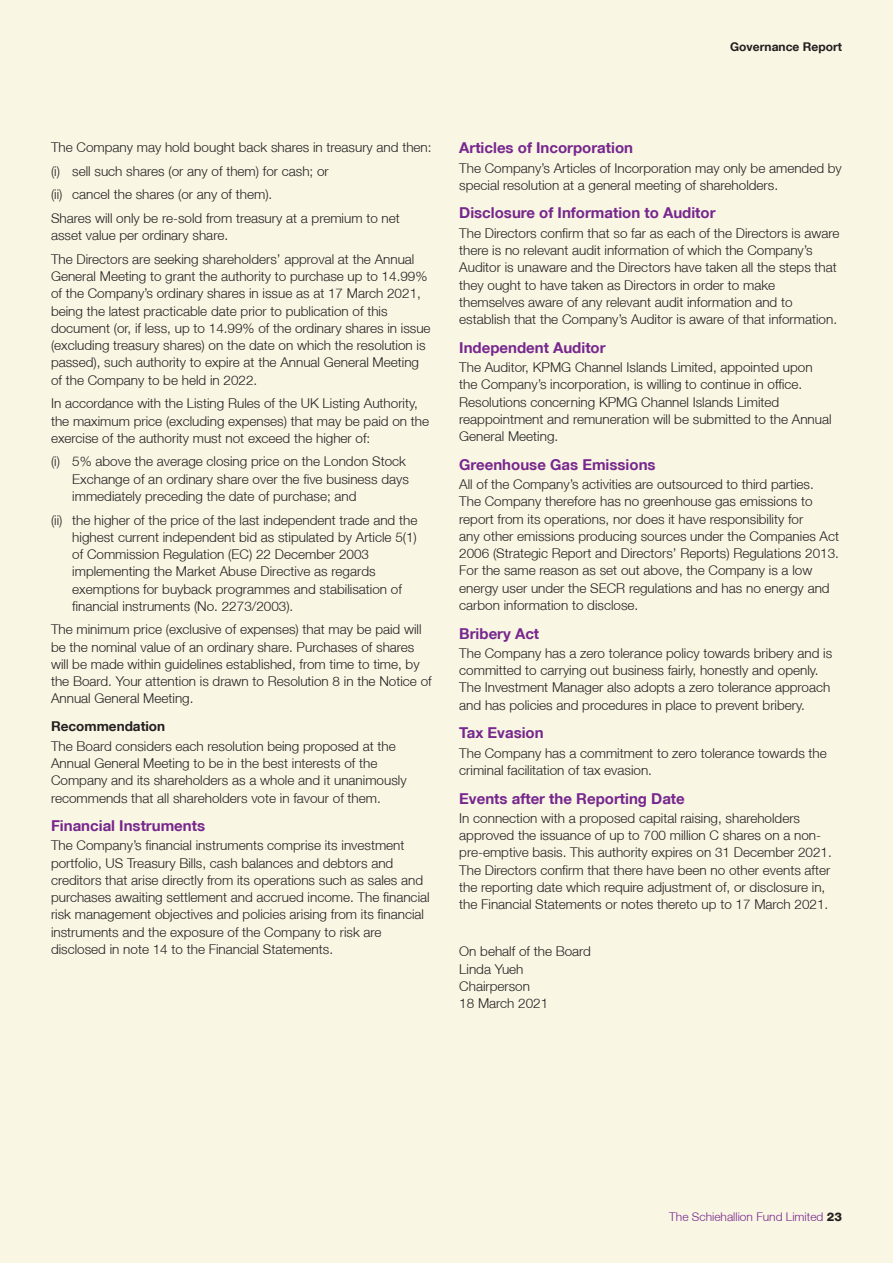
<style>
.page{position:relative;width:893px;height:1263px;background:#f9f6e4}
.page>*{position:absolute;margin:0;border:0;box-sizing:border-box;transform-origin:0 0}
.t1{font:700 15px "Helvetica Neue LT";color:#77278d}
.t2{font:300 13.5px/17.2px "Helvetica Neue LT";color:#231f20}
.t3{font:700 13.5px "Helvetica Neue LT";color:#231f20}
.t4{font:300 12px "Helvetica Neue LT";color:#77278d}
.t5{font:700 12px "Helvetica Neue LT";color:#231f20}
.s1{font-weight:800;color:#231f20}
</style>
<div class="page">
<p class="t5" style="left:730px;top:39px;width:113px">Governance Report</p>
<p class="t2" style="left:51px;top:135px;width:382px;line-height:23.7px">The Company may hold bought back shares in treasury and then: (i) sell such shares (or any of them) for cash; or<br>(ii) cancel the shares (or any of them).<br>Shares will only be re-sold from treasury at a premium to net</p>
<p class="t2" style="left:51px;top:223px;width:365px;line-height:23.7px">asset value per ordinary share.<br>The Directors are seeking shareholders’ approval at the Annual</p>
<p class="t2" style="left:51px;top:267px;width:381px">General Meeting to grant the authority to purchase up to 14.99% of the Company’s ordinary shares in issue as at 17 March 2021, being the latest practicable date prior to publication of this document (or, if less, up to 14.99% of the ordinary shares in issue (excluding treasury shares) on the date on which the resolution is passed), such authority to expire at the Annual General Meeting of the Company to be held in 2022.</p>
<p class="t2" style="left:51px;top:395px;width:380px">In accordance with the Listing Rules of the UK Listing Authority, the maximum price (excluding expenses) that may be paid on the exercise of the authority must not exceed the higher of:</p>
<p class="t2" style="left:72px;top:453px;width:338px;text-indent:-21px">(i) 5% above the average closing price on the London Stock<br>Exchange of an ordinary share over the five business days immediately preceding the date of purchase; and</p>
<p class="t2" style="left:72px;top:511px;width:347px;text-indent:-21px">(ii) the higher of the price of the last independent trade and the highest current independent bid as stipulated by Article 5(1) of Commission Regulation (EC) 22 December 2003 implementing the Market Abuse Directive as regards exemptions for buyback programmes and stabilisation of financial instruments (No. 2273/2003).</p>
<p class="t2" style="left:51px;top:621px;width:382px">The minimum price (exclusive of expenses) that may be paid will be the nominal value of an ordinary share. Purchases of shares will be made within guidelines established, from time to time, by the Board. Your attention is drawn to Resolution 8 in the Notice of Annual General Meeting.</p>
<p class="t3" style="left:51px;top:718px;width:116px">Recommendation</p>
<p class="t2" style="left:51px;top:737px;width:357px">The Board considers each resolution being proposed at the Annual General Meeting to be in the best interests of the Company and its shareholders as a whole and it unanimously recommends that all shareholders vote in favour of them.</p>
<p class="t1" style="left:51px;top:816px;width:156px">Financial Instruments</p>
<p class="t2" style="left:51px;top:837px;width:380px">The Company’s financial instruments comprise its investment portfolio, US Treasury Bills, cash balances and debtors and creditors that arise directly from its operations such as sales and purchases awaiting settlement and accrued income. The financial risk management objectives and policies arising from its financial instruments and the exposure of the Company to risk are disclosed in note 14 to the Financial Statements.</p>
<p class="t1" style="left:459px;top:139px;width:175px">Articles of Incorporation</p>
<p class="t2" style="left:459px;top:159px;width:384px">The Company’s Articles of Incorporation may only be amended by special resolution at a general meeting of shareholders.</p>
<p class="t1" style="left:459px;top:204px;width:258px">Disclosure of Information to Auditor</p>
<p class="t2" style="left:459px;top:224px;width:382px">The Directors confirm that so far as each of the Directors is aware there is no relevant audit information of which the Company’s Auditor is unaware and the Directors have taken all the steps that they ought to have taken as Directors in order to make themselves aware of any relevant audit information and to establish that the Company’s Auditor is aware of that information.</p>
<p class="t1" style="left:459px;top:338px;width:148px">Independent Auditor</p>
<p class="t2" style="left:459px;top:358px;width:374px">The Auditor, KPMG Channel Islands Limited, appointed upon the Company’s incorporation, is willing to continue in office.<br>Resolutions concerning KPMG Channel Islands Limited reappointment and remuneration will be submitted to the Annual General Meeting.</p>
<p class="t1" style="left:459px;top:455px;width:198px">Greenhouse Gas Emissions</p>
<p class="t2" style="left:459px;top:475px;width:381px">All of the Company’s activities are outsourced to third parties.<br>The Company therefore has no greenhouse gas emissions to report from its operations, nor does it have responsibility for<br>any other emissions producing sources under the Companies Act 2006 (Strategic Report and Directors’ Reports) Regulations 2013.<br>For the same reason as set out above, the Company is a low energy user under the SECR regulations and has no energy and carbon information to disclose.</p>
<p class="t1" style="left:459px;top:624px;width:81px">Bribery Act</p>
<p class="t2" style="left:459px;top:644px;width:374px">The Company has a zero tolerance policy towards bribery and is committed to carrying out business fairly, honestly and openly.<br>The Investment Manager also adopts a zero tolerance approach and has policies and procedures in place to prevent bribery.</p>
<p class="t1" style="left:459px;top:724px;width:86px">Tax Evasion</p>
<p class="t2" style="left:459px;top:744px;width:369px">The Company has a commitment to zero tolerance towards the criminal facilitation of tax evasion.</p>
<p class="t1" style="left:459px;top:789px;width:227px">Events after the Reporting Date</p>
<p class="t2" style="left:459px;top:809px;width:374px">In connection with a proposed capital raising, shareholders approved the issuance of up to 700 million C shares on a non&shy;pre-emptive basis. This authority expires on 31 December 2021.<br>The Directors confirm that there have been no other events after the reporting date which require adjustment of, or disclosure in, the Financial Statements or notes thereto up to 17 March 2021.</p>
<p class="t2" style="left:459px;top:943px;width:133px">On behalf of the Board<br>Linda Yueh<br>Chairperson<br>18 March 2021</p>
<p class="t4" style="left:669px;top:1209px;width:174px">The Schiehallion Fund Limited <span class="s1">23</span></p>
</div>
